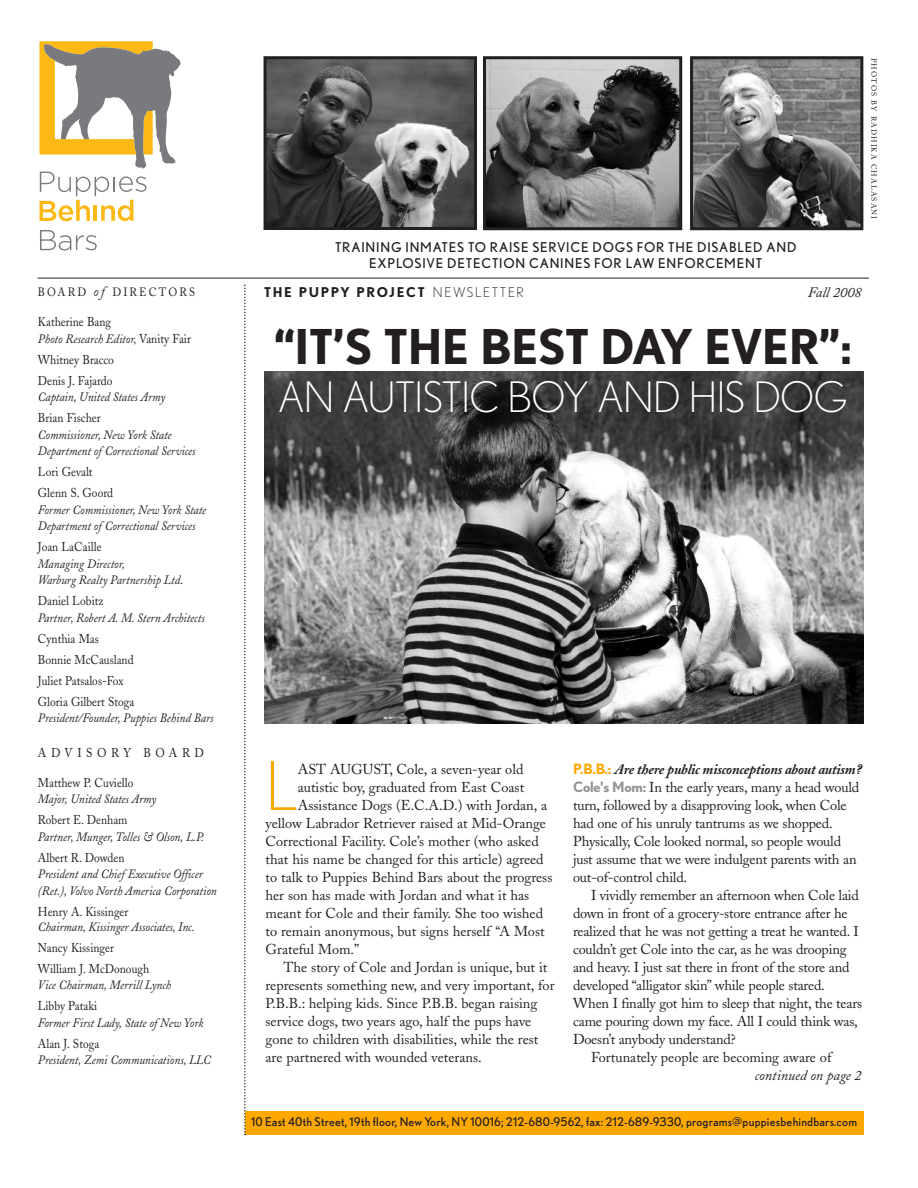
<style>
.page{position:relative;width:918px;height:1188px;background:#fff}
.page>*{position:absolute;margin:0;border:0;box-sizing:border-box;transform-origin:0 0}
.t1{font:300 67.05px "Nobel";color:#fda800}
.t2{font:700 48px "Nobel";letter-spacing:-.015em;color:#231f20}
.t3{font:300 42px "Nobel";letter-spacing:-.01em;color:#fff}
.t4{font:14.25px/18px "Adobe Caslon";color:#231f20}
.t5{font:italic 14.25px "Adobe Caslon";color:#231f20}
.t6{font:13.5px/16.2px "Nobel";letter-spacing:.06em;color:#231f20;text-align:center}
.t7{font:700 13.5px "Nobel";letter-spacing:.13em;color:#231f20}
.t8{font:italic 12.75px/16.5px "Adobe Caslon";color:#231f20;scale:.9 1}
.t9{font:12.75px/21px "Adobe Caslon";color:#231f20;scale:.9 1}
.t10{font:12.75px "Adobe Caslon";letter-spacing:.4em;color:#231f20;scale:.9 1}
.t11{font:12px "Nobel";letter-spacing:.02em;color:#231f20}
.t12{font:12px "Adobe Caslon";letter-spacing:.2em;color:#231f20;scale:.9 1}
.t13{font:7.5px "Adobe Caslon";letter-spacing:.15em;color:#231f20}
.s1{font-style:italic;font-size:14.25px}
.s2{font-style:italic}
.s3{font-style:normal}
.s4{font-weight:300}
.s5{font-family:"Nobel";font-weight:700;color:#fda800}
.s6{font-weight:700;font-style:italic}
.s7{font-family:"Nobel";font-weight:700;color:#939598}
</style>
<div class="page">
<hr style="left:38px;top:278px;width:831px;height:1px;background:#231f20">
<img style="left:694px;top:60px;width:165px;height:166px">
<div style="left:690px;top:56px;width:173px;height:174px;border:3px solid #231f20"></div>
<img style="left:487px;top:60px;width:191px;height:166px">
<div style="left:483px;top:56px;width:199px;height:174px;border:3px solid #231f20"></div>
<img style="left:268px;top:60px;width:205px;height:166px">
<div style="left:264px;top:56px;width:213px;height:174px;border:3px solid #231f20"></div>
<div style="left:245px;top:1111px;width:618px;height:23px;background:#fda800"></div>
<svg style="left:244px;top:285px;width:2px;height:850px"></svg>
<svg style="left:39px;top:41px;width:142px;height:210px"></svg>
<img style="left:265px;top:371px;width:599px;height:352px">
<p class="t12" style="left:38px;top:288px;width:176px">BOARD <span class="s1">of</span> DIRECTORS</p>
<p class="t9" style="left:38px;top:315px;width:172px;line-height:16.5px">Katherine Bang<br><span class="s2">Photo Research Editor,</span> Vanity Fair</p>
<p class="t9" style="left:38px;top:350px;width:86px">Whitney Bracco<br>Denis J. Fajardo</p>
<p class="t8" style="left:38px;top:391px;width:143px">Captain, United States Army</p>
<p class="t9" style="left:38px;top:409px;width:71px">Brian Fischer</p>
<p class="t8" style="left:38px;top:428px;width:177px">Commissioner, New York State<br>Department of Correctional Services</p>
<p class="t9" style="left:38px;top:463px;width:85px">Lori Gevalt<br>Glenn S. Goord</p>
<p class="t8" style="left:38px;top:503px;width:189px">Former Commissioner, New York State<br>Department of Correctional Services</p>
<p class="t9" style="left:38px;top:538px;width:72px">Joan LaCaille</p>
<p class="t8" style="left:38px;top:557px;width:163px">Managing Director,<br>Warburg Realty Partnership Ltd<span class="s3">.</span></p>
<p class="t9" style="left:38px;top:592px;width:74px">Daniel Lobitz</p>
<p class="t8" style="left:38px;top:611px;width:187px">Partner, Robert A. M. Stern Architects</p>
<p class="t9" style="left:38px;top:629px;width:109px">Cynthia Mas<br>Bonnie McCausland<br>Juliet Patsalos-Fox<br>Gloria Gilbert Stoga</p>
<p class="t8" style="left:38px;top:712px;width:197px">President/Founder, Puppies Behind Bars</p>
<p class="t10" style="left:38px;top:748px;width:186px">ADVISORY BOARD</p>
<p class="t9" style="left:38px;top:773px;width:108px">Matthew P. Cuviello</p>
<p class="t8" style="left:38px;top:793px;width:133px">Major, United States Army</p>
<p class="t9" style="left:38px;top:811px;width:101px">Robert E. Denham</p>
<p class="t8" style="left:38px;top:830px;width:186px">Partner, Munger, Tolles &amp; Olson, L.P.</p>
<p class="t9" style="left:38px;top:848px;width:98px">Albert R. Dowden</p>
<p class="t8" style="left:38px;top:868px;width:200px">President and Chief Executive Officer (Ret.), Volvo North America Corporation</p>
<p class="t9" style="left:38px;top:902px;width:102px">Henry A. Kissinger</p>
<p class="t8" style="left:38px;top:920px;width:176px">Chairman, Kissinger Associates, Inc.</p>
<p class="t9" style="left:38px;top:938px;width:125px">Nancy Kissinger<br>William J. McDonough</p>
<p class="t8" style="left:38px;top:979px;width:150px">Vice Chairman, Merrill Lynch</p>
<p class="t9" style="left:38px;top:997px;width:67px">Libby Pataki</p>
<p class="t8" style="left:38px;top:1016px;width:186px">Former First Lady, State of New York</p>
<p class="t9" style="left:38px;top:1034px;width:70px">Alan J. Stoga</p>
<p class="t8" style="left:38px;top:1054px;width:194px">President, Zemi Communications, LLC</p>
<p class="t6" style="left:335px;top:239px;width:463px">TRAINING INMATES TO RAISE SERVICE DOGS FOR THE DISABLED AND<br>EXPLOSIVE DETECTION CANINES FOR LAW ENFORCEMENT</p>
<p class="t7" style="left:264px;top:284px;width:261px">THE PUPPY PROJECT <span class="s4">NEWSLETTER</span></p>
<p class="t5" style="left:808px;top:287px;width:55px">Fall 2008</p>
<p class="t13" style="left:877px;top:58px;width:163px;rotate:90deg">PHOTOS BY RADHIKA CHALASANI</p>
<h2 class="t2" style="left:274px;top:319px;width:580px">“IT’S THE BEST DAY EVER”:</h2>
<h3 class="t3" style="left:278px;top:373px;width:571px">AN AUTISTIC BOY AND HIS DOG</h3>
<h1 class="t1" style="left:266px;top:748px;width:34px">L</h1>
<p class="t4" style="left:298px;top:762px;width:227px">AST AUGUST, Cole, a seven-year old</p>
<p class="t4" style="left:298px;top:780px;width:228px">autistic boy, graduated from East Coast</p>
<p class="t4" style="left:298px;top:798px;width:251px">Assistance Dogs (E.C.A.D.) with Jordan, a</p>
<p class="t4" style="left:266px;top:816px;width:282px">yellow Labrador Retriever raised at Mid-Orange</p>
<p class="t4" style="left:266px;top:834px;width:275px">Correctional Facility. Cole’s mother (who asked</p>
<p class="t4" style="left:266px;top:852px;width:280px">that his name be changed for this article) agreed</p>
<p class="t4" style="left:266px;top:870px;width:288px">to talk to Puppies Behind Bars about the progress</p>
<p class="t4" style="left:266px;top:888px;width:265px">her son has made with Jordan and what it has</p>
<p class="t4" style="left:266px;top:906px;width:279px">meant for Cole and their family. She too wished</p>
<p class="t4" style="left:266px;top:924px;width:281px">to remain anonymous, but signs herself “A Most</p>
<p class="t4" style="left:266px;top:942px;width:95px">Grateful Mom.”</p>
<p class="t4" style="left:284px;top:960px;width:265px">The story of Cole and Jordan is unique, but it</p>
<p class="t4" style="left:266px;top:978px;width:290px">represents something new, and very important, for</p>
<p class="t4" style="left:266px;top:996px;width:273px">P.B.B.: helping kids. Since P.B.B. began raising</p>
<p class="t4" style="left:266px;top:1014px;width:267px">service dogs, two years ago, half the pups have</p>
<p class="t4" style="left:266px;top:1032px;width:274px">gone to children with disabilities, while the rest</p>
<p class="t4" style="left:266px;top:1050px;width:218px">are partnered with wounded veterans.</p>
<p class="t4" style="left:573px;top:762px;width:290px"><span class="s5">P.B.B.:</span> <span class="s6">Are there public misconceptions about autism?<br></span><span class="s7">Cole's Mom:</span> In the early years, many a head would turn, followed by a disapproving look, when Cole had one of his unruly tantrums as we shopped.<br>Physically, Cole looked normal, so people would just assume that we were indulgent parents with an out-of-control child.</p>
<p class="t4" style="left:591px;top:888px;width:269px">I vividly remember an afternoon when Cole laid</p>
<p class="t4" style="left:573px;top:906px;width:276px">down in front of a grocery-store entrance after he</p>
<p class="t4" style="left:573px;top:924px;width:287px">realized that he was not getting a treat he wanted. I</p>
<p class="t4" style="left:573px;top:942px;width:275px">couldn’t get Cole into the car, as he was drooping</p>
<p class="t4" style="left:573px;top:960px;width:278px">and heavy. I just sat there in front of the store and</p>
<p class="t4" style="left:573px;top:978px;width:253px">developed “alligator skin” while people stared.</p>
<p class="t4" style="left:573px;top:996px;width:291px">When I finally got him to sleep that night, the tears</p>
<p class="t4" style="left:573px;top:1014px;width:286px">came pouring down my face. All I could think was,</p>
<p class="t4" style="left:573px;top:1032px;width:164px">Doesn’t anybody understand?</p>
<p class="t4" style="left:591px;top:1050px;width:242px">Fortunately people are becoming aware of</p>
<p class="t5" style="left:755px;top:1071px;width:108px">continued on page 2</p>
<p class="t11" style="left:251px;top:1115px;width:608px">10 East 40th Street, 19th floor, New York, NY 10016; 212-680-9562, fax: 212-689-9330, programs@puppiesbehindbars.com</p>
</div>
